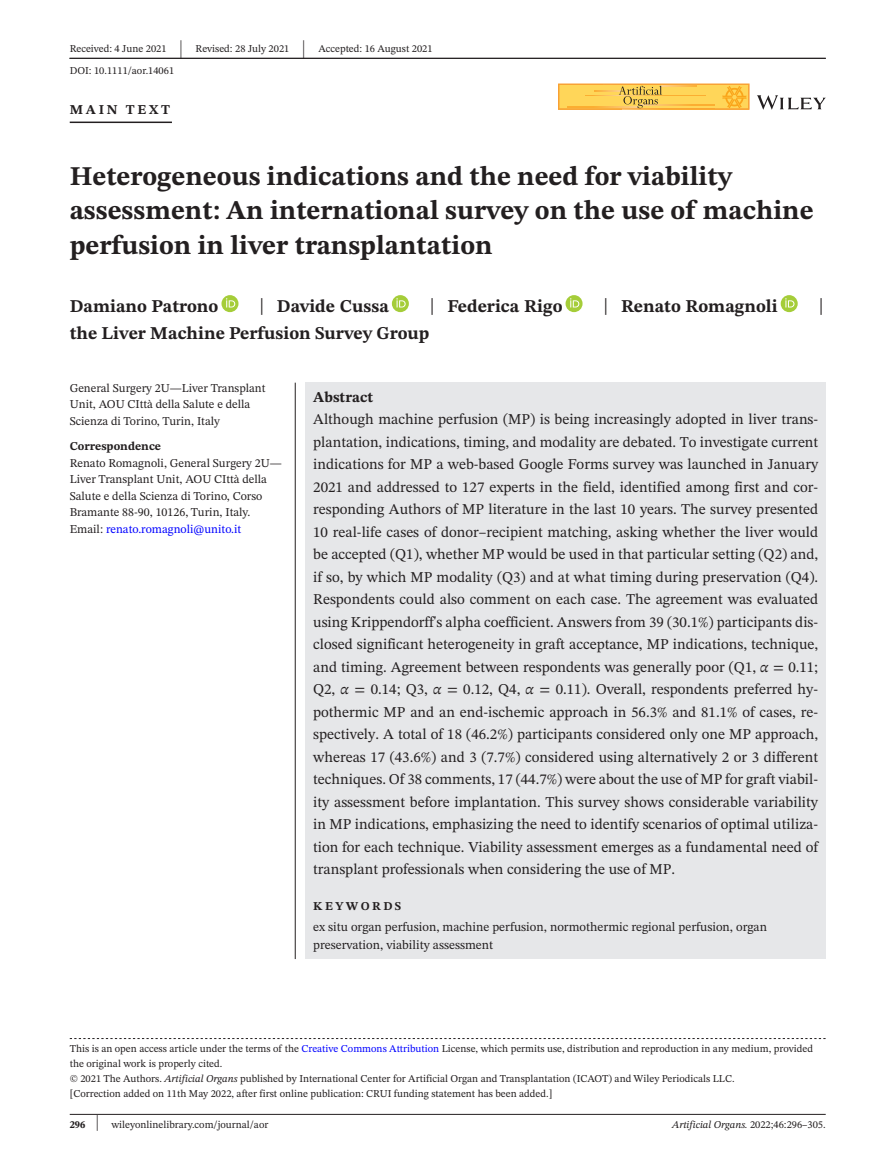
<style>
.page{position:relative;width:893px;height:1174px;background:#fff}
.page>*{position:absolute;margin:0;border:0;box-sizing:border-box;transform-origin:0 0}
.t1{font:700 27px/34.5px "STIX Two Text";color:#231f20}
.t2{font:26.1px "STIX Two Text";color:#231f20;scale:.46 1}
.t3{font:23.4px "STIX Two Text";color:#231f20;scale:.77 1}
.t4{font:700 18px "STIX Two Text";color:#231f20}
.t5{font:15px/22.5px "STIX Two Text";color:#231f20;text-align:justify}
.t6{font:700 15px "STIX Two Text";color:#231f20}
.t7{font:700 13.5px "STIX Two Text";letter-spacing:.2em;color:#231f20}
.t8{font:12.75px/17.2px "STIX Two Text";color:#231f20}
.t9{font:12px/16.5px "STIX Two Text";color:#231f20}
.t10{font:700 12px "STIX Two Text";color:#231f20}
.t11{font:700 12px "STIX Two Text";letter-spacing:.2em;color:#231f20}
.t12{font:10.5px/15px "STIX Two Text";color:#231f20}
.t13{font:italic 10.5px "STIX Two Text";color:#231f20}
.s1{font-weight:400;font-size:23.4px}
.s2{color:#00f}
.s3{font-style:italic}
.s4{font-weight:700}
.s5{font-size:22.05px}
.s6{font-style:normal}
</style>
<div class="page">
<hr style="left:70px;top:1114px;width:756px;height:1px;background:#231f20">
<hr style="left:69px;top:58px;width:757px;height:1px;background:#231f20">
<svg style="left:757px;top:95px;width:69px;height:15px"></svg>
<svg style="left:623px;top:109px;width:92px;height:1px"></svg>
<svg style="left:558px;top:84px;width:191px;height:25px;background:#f6c650"></svg>
<hr style="left:70px;top:122px;width:102px;height:1px;background:#231f20">
<svg style="left:221px;top:295px;width:17px;height:17px"></svg>
<svg style="left:226px;top:298px;width:9px;height:9px"></svg>
<div style="left:392px;top:295px;width:17px;height:17px;background:#a5cd39;border-radius:50%"></div>
<svg style="left:396px;top:298px;width:10px;height:9px"></svg>
<svg style="left:566px;top:295px;width:17px;height:17px"></svg>
<svg style="left:570px;top:298px;width:9px;height:9px"></svg>
<svg style="left:781px;top:295px;width:17px;height:17px"></svg>
<svg style="left:785px;top:298px;width:9px;height:9px"></svg>
<div style="left:306px;top:383px;width:520px;height:576px;background:#e6e7e9"></div>
<hr style="left:295px;top:383px;width:1px;height:576px;background:#231f20">
<svg style="left:70px;top:1038px;width:756px;height:1px"></svg>
<p class="t12" style="left:70px;top:41px;width:98px">Received: 4 June 2021</p>
<h2 class="t2" style="left:179px;top:30px;width:8px">|</h2>
<p class="t12" style="left:196px;top:41px;width:95px">Revised: 28 July 2021</p>
<h2 class="t2" style="left:302px;top:30px;width:8px">|</h2>
<p class="t12" style="left:318px;top:41px;width:116px">Accepted: 16 August 2021</p>
<p class="t12" style="left:70px;top:62px;width:106px">DOI: 10.1111/aor.14061</p>
<p class="t7" style="left:70px;top:100px;width:102px">MAIN TEXT</p>
<h1 class="t1" style="left:70px;top:159px;width:745px">Heterogeneous indications and the need for viability assessment: An international survey on the use of machine perfusion in liver transplantation</h1>
<p class="t4" style="left:70px;top:293px;width:150px">Damiano Patrono</p>
<p class="t4" style="left:259px;top:293px;width:131px"><span class="s1">|</span> Davide Cussa</p>
<p class="t4" style="left:430px;top:293px;width:134px"><span class="s1">|</span> Federica Rigo</p>
<p class="t4" style="left:604px;top:293px;width:176px"><span class="s1">|</span> Renato Romagnoli</p>
<h3 class="t3" style="left:819px;top:290px;width:8px">|</h3>
<p class="t4" style="left:70px;top:320px;width:361px">the Liver Machine Perfusion Survey Group</p>
<p class="t9" style="left:70px;top:379px;width:197px">General Surgery 2U—Liver Transplant<br>Unit, AOU CIttà della Salute e della<br>Scienza di Torino, Turin, Italy</p>
<p class="t10" style="left:70px;top:438px;width:93px">Correspondence</p>
<p class="t9" style="left:70px;top:454px;width:214px">Renato Romagnoli, General Surgery 2U— Liver Transplant Unit, AOU CIttà della Salute e della Scienza di Torino, Corso Bramante 88-90, 10126, Turin, Italy.<br>Email: <span class="s2">renato.romagnoli@unito.it</span></p>
<p class="t6" style="left:313px;top:386px;width:61px">Abstract</p>
<p class="t5" style="left:313px;top:408px;width:507px">Although machine perfusion (MP) is being increasingly adopted in liver trans&shy;plantation, indications, timing, and modality are debated. To investigate current indications for MP a web-based Google Forms survey was launched in January 2021 and addressed to 127 experts in the field, identified among first and cor&shy;responding Authors of MP literature in the last 10 years. The survey presented 10 real-life cases of donor–recipient matching, asking whether the liver would be accepted (Q1), whether MP would be used in that particular setting (Q2) and, if so, by which MP modality (Q3) and at what timing during preservation (Q4).<br>Respondents could also comment on each case. The agreement was evaluated using Krippendorff's alpha coefficient. Answers from 39 (30.1%) participants dis&shy;closed significant heterogeneity in graft acceptance, MP indications, technique, and timing. Agreement between respondents was generally poor (Q1, <span class="s3">α</span> = 0.11; Q2, <span class="s3">α</span> = 0.14; Q3, <span class="s3">α</span> = 0.12, Q4, <span class="s3">α</span> = 0.11). Overall, respondents preferred hy&shy;pothermic MP and an end-ischemic approach in 56.3% and 81.1% of cases, re&shy;spectively. A total of 18 (46.2%) participants considered only one MP approach, whereas 17 (43.6%) and 3 (7.7%) considered using alternatively 2 or 3 different techniques. Of 38 comments, 17 (44.7%) were about the use of MP for graft viabil&shy;ity assessment before implantation. This survey shows considerable variability in MP indications, emphasizing the need to identify scenarios of optimal utiliza&shy;tion for each technique. Viability assessment emerges as a fundamental need of transplant professionals when considering the use of MP.</p>
<p class="t11" style="left:313px;top:897px;width:90px">KEYWORDS</p>
<p class="t8" style="left:313px;top:918px;width:455px">ex situ organ perfusion, machine perfusion, normothermic regional perfusion, organ preservation, viability assessment</p>
<p class="t12" style="left:70px;top:1041px;width:745px">This is an open access article under the terms of the <span class="s2">Creative Commons Attribution</span> License, which permits use, distribution and reproduction in any medium, provided the original work is properly cited.<br>© 2021 The Authors. <span class="s3">Artificial Organs</span> published by International Center for Artificial Organ and Transplantation (ICAOT) and Wiley Periodicals LLC.<br>[Correction added on 11th May 2022, after first online publication: CRUI funding statement has been added.]</p>
<p class="t12" style="left:70px;top:1117px;width:200px"><span class="s4">296</span> <span class="s5">|</span> wileyonlinelibrary.com/journal/aor</p>
<p class="t13" style="left:672px;top:1117px;width:155px">Artificial Organs. <span class="s6">2022;46:296–305.</span></p>
</div>
